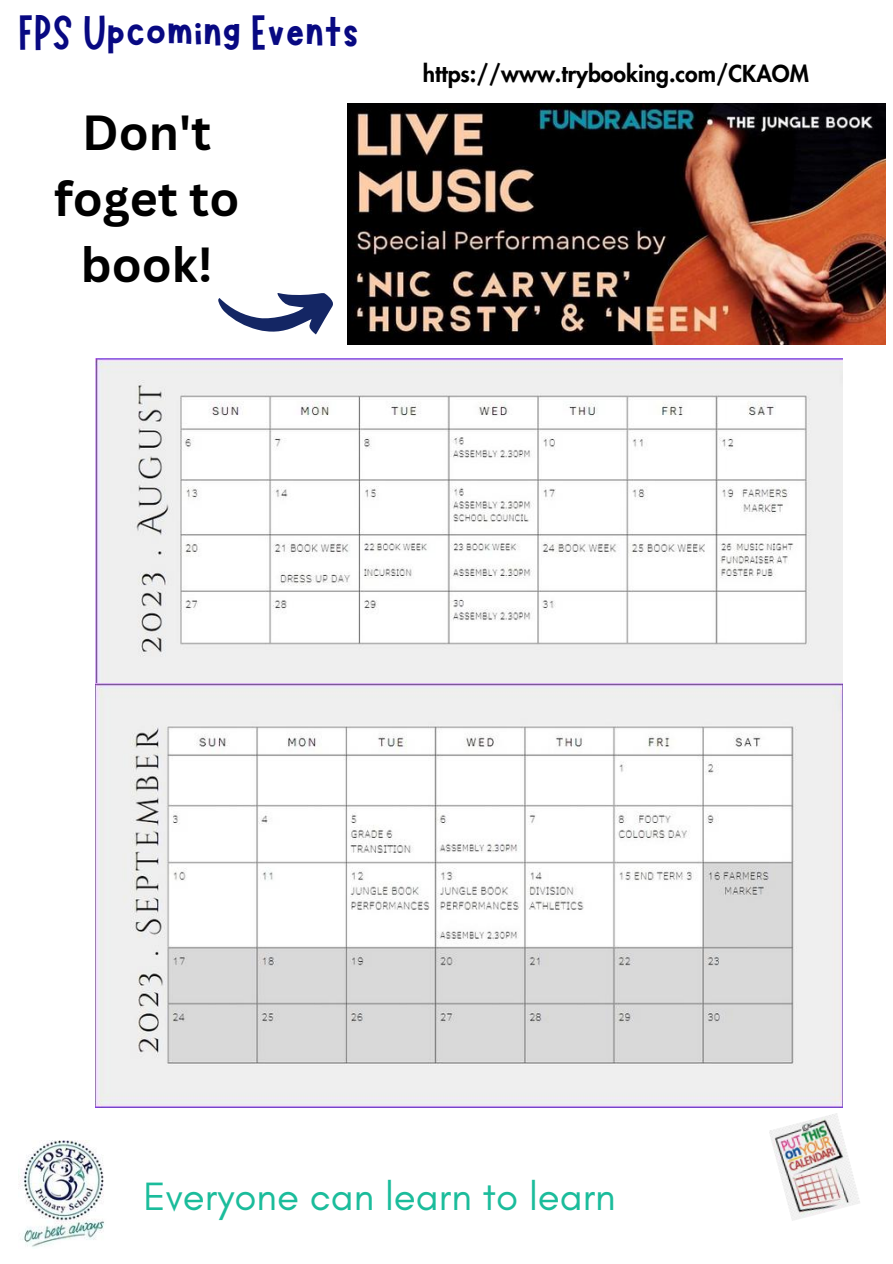
<style>
.page{position:relative;width:893px;height:1264px;background:#fff}
.page>*{position:absolute;margin:0;border:0;box-sizing:border-box;transform-origin:0 0}
.t1{font:49.5px "Marykate";color:#080982}
.t2{font:700 48px/66.3px "Canva Sans";color:#000;text-align:center}
.t3{font:40.2px "Glacial Indifference";color:#1bbc9b}
.t4{font:800 22.8px "Futura LT Pro";color:#000}
</style>
<div class="page">
<img style="left:18px;top:1140px;width:86px;height:107px">
<img style="left:769px;top:1113px;width:91px;height:107px">
<img style="left:347px;top:104px;width:538px;height:240px">
<svg style="left:218px;top:293px;width:115px;height:41px"></svg>
<img style="left:96px;top:358px;width:746px;height:325px">
<img style="left:96px;top:683px;width:746px;height:424px">
<h1 class="t1" style="left:18px;top:1px;width:342px">FPS Upcoming Events</h1>
<h2 class="t2" style="left:54px;top:98px;width:186px">Don't foget to book!</h2>
<p class="t4" style="left:423px;top:63px;width:387px">https://www.trybooking.com/CKAOM</p>
<h3 class="t3" style="left:143px;top:1172px;width:474px">Everyone can learn to learn</h3>
</div>
